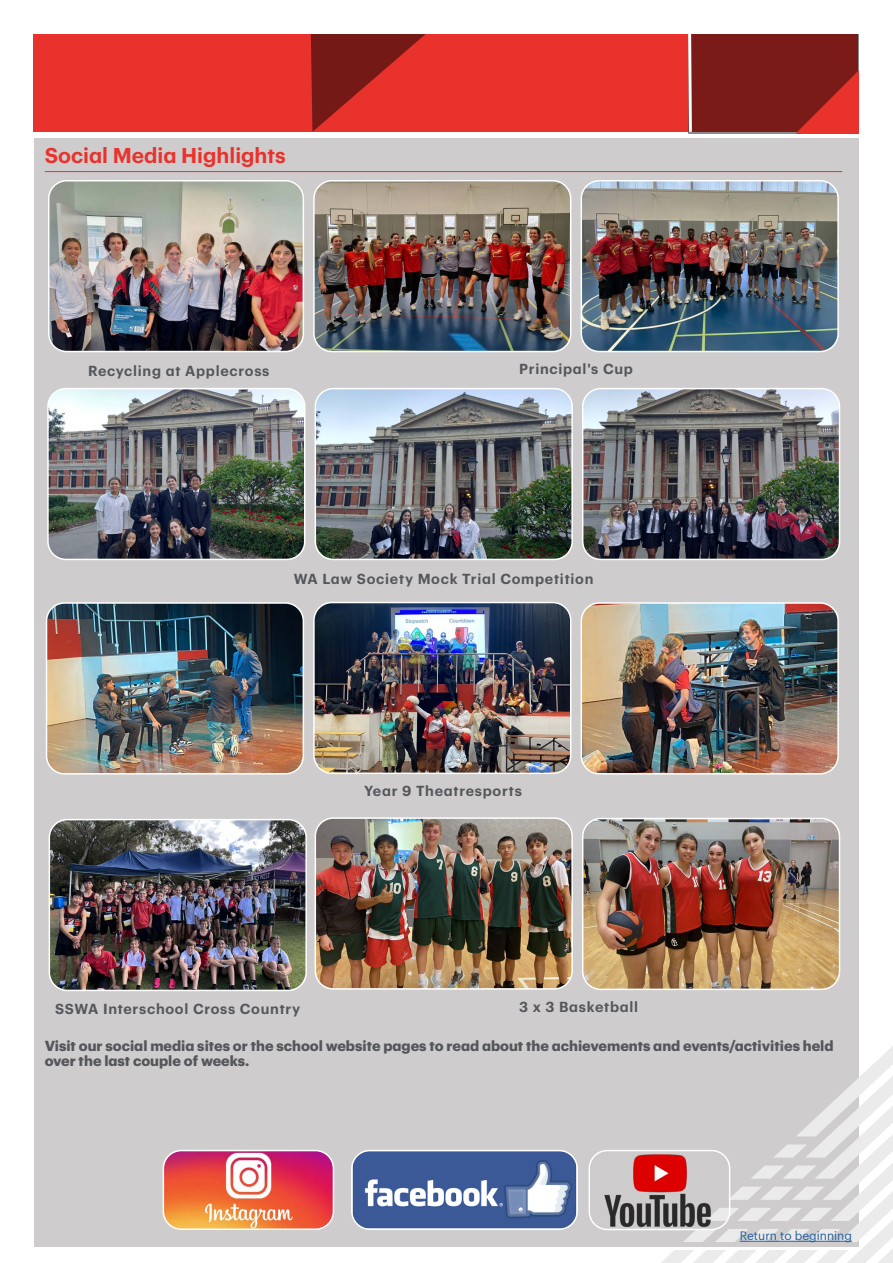
<style>
.page{position:relative;width:893px;height:1263px;background:#fff}
.page>*{position:absolute;margin:0;border:0;box-sizing:border-box;transform-origin:0 0}
.t1{font:600 21px "Graphik";color:#e9322b}
.t2{font:600 14.25px "Graphik";letter-spacing:.05em;color:#55565a}
.t3{font:700 14.25px/15.8px "Graphik";color:#55565a}
.t4{font:12px "Graphik";color:#215e9e}
</style>
<div class="page">
<div style="left:34px;top:138px;width:825px;height:1109px;background:#cecccd"></div>
<svg style="left:33px;top:34px;width:825px;height:98px;background:#ce2c26"></svg>
<svg style="left:687px;top:34px;width:6px;height:100px"></svg>
<svg style="left:795px;top:70px;width:64px;height:64px;background:#b12621"></svg>
<svg style="left:660px;top:1046px;width:233px;height:217px"></svg>
<hr style="left:45px;top:171px;width:797px;height:1px;background:#e9322b">
<img style="left:316px;top:181px;width:255px;height:170px">
<div style="left:313px;top:180px;width:258px;height:172px;border:2px solid #fff;border-radius:18px"></div>
<img style="left:581px;top:181px;width:255px;height:170px">
<div style="left:581px;top:180px;width:258px;height:172px;border:2px solid #fff;border-radius:18px"></div>
<hr style="left:740px;top:1241px;width:112px;height:1px;background:#215e9e">
<img style="left:47px;top:605px;width:256px;height:169px">
<div style="left:46px;top:602px;width:258px;height:172px;border:2px solid #fff;border-radius:18px"></div>
<img style="left:50px;top:389px;width:255px;height:170px">
<div style="left:47px;top:388px;width:258px;height:172px;border:2px solid #fff;border-radius:18px"></div>
<img style="left:315px;top:389px;width:255px;height:170px">
<div style="left:315px;top:388px;width:258px;height:172px;border:2px solid #fff;border-radius:18px"></div>
<img style="left:585px;top:389px;width:254px;height:170px">
<div style="left:582px;top:388px;width:258px;height:172px;border:2px solid #fff;border-radius:18px"></div>
<img style="left:316px;top:602px;width:255px;height:171px">
<div style="left:313px;top:602px;width:258px;height:172px;border:2px solid #fff;border-radius:18px"></div>
<img style="left:581px;top:605px;width:255px;height:169px">
<div style="left:581px;top:602px;width:258px;height:172px;border:2px solid #fff;border-radius:18px"></div>
<img style="left:585px;top:818px;width:254px;height:171px">
<div style="left:582px;top:818px;width:258px;height:172px;border:2px solid #fff;border-radius:18px"></div>
<img style="left:49px;top:820px;width:255px;height:170px">
<div style="left:49px;top:819px;width:258px;height:172px;border:2px solid #fff;border-radius:18px"></div>
<img style="left:315px;top:820px;width:255px;height:167px">
<div style="left:315px;top:817px;width:258px;height:173px;border:2px solid #fff;border-radius:18px"></div>
<img style="left:354px;top:1150px;width:221px;height:77px">
<div style="left:351px;top:1150px;width:227px;height:80px;border:2px solid #fff;border-radius:18px"></div>
<img style="left:163px;top:1150px;width:170px;height:79px">
<div style="left:163px;top:1150px;width:171px;height:80px;border:2px solid #fff;border-radius:18px"></div>
<img style="left:589px;top:1150px;width:141px;height:79px">
<div style="left:589px;top:1150px;width:141px;height:80px;border:2px solid #fff;border-radius:18px"></div>
<img style="left:51px;top:183px;width:252px;height:168px">
<div style="left:48px;top:180px;width:256px;height:172px;border:2px solid #fff;border-radius:18px"></div>
<h1 class="t1" style="left:45px;top:139px;width:243px">Social Media Highlights</h1>
<p class="t2" style="left:88px;top:360px;width:183px">Recycling at Applecross</p>
<p class="t2" style="left:519px;top:358px;width:115px">Principal's Cup</p>
<p class="t2" style="left:294px;top:568px;width:301px">WA Law Society Mock Trial Competition</p>
<p class="t2" style="left:364px;top:780px;width:159px">Year 9 Theatresports</p>
<p class="t2" style="left:55px;top:998px;width:247px">SSWA Interschool Cross Country</p>
<p class="t2" style="left:519px;top:996px;width:121px">3 x 3 Basketball</p>
<p class="t3" style="left:45px;top:1036px;width:790px">Visit our social media sites or the school website pages to read about the achievements and events/activities held over the last couple of weeks.</p>
<p class="t4" style="left:740px;top:1227px;width:114px">Return to beginning</p>
</div>
